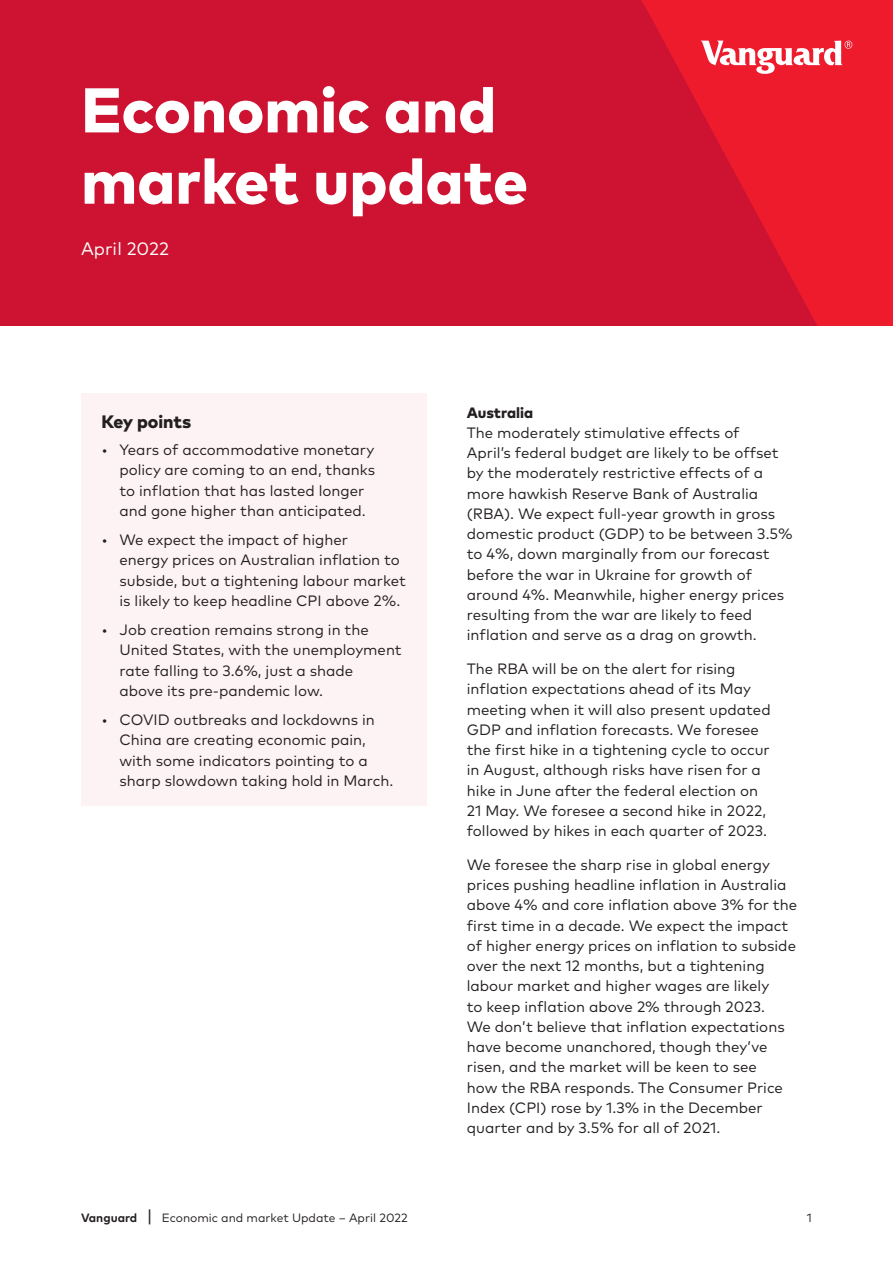
<style>
.page{position:relative;width:893px;height:1263px;background:#fff}
.page>*{position:absolute;margin:0;border:0;box-sizing:border-box;transform-origin:0 0}
.t1{font:800 63px/71.2px "Mark Pro";color:#fff}
.t2{font:18px "Mark Pro";color:#fff}
.Key_Points{font:800 18px "Mark Pro";color:#231f20}
.Body{font:15px/20.2px "Mark Pro";color:#231f20}
.Body_Heading{font:800 15px "Mark Pro";color:#231f20}
.t3{font:12px "Mark Pro";color:#231f20}
.s1{font-weight:700}
.s2{font-size:18px}
</style>
<div class="page">
<svg style="left:0;top:0;width:893px;height:326px;background:#d21430"></svg>
<svg style="left:701px;top:41px;width:151px;height:33px"></svg>
<div style="left:81px;top:394px;width:345px;height:412px;background:#fdf3f4"></div>
<h1 class="t1" style="left:81px;top:69px;width:448px">Economic and market update</h1>
<p class="t2" style="left:81px;top:235px;width:89px">April 2022</p>
<p class="Key_Points" style="left:101px;top:408px;width:91px">Key points</p>
<p class="Body" style="left:119px;top:439px;width:257px;text-indent:-18px">• Years of accommodative monetary policy are coming to an end, thanks to inflation that has lasted longer and gone higher than anticipated.</p>
<p class="Body" style="left:119px;top:529px;width:288px;text-indent:-18px">• We expect the impact of higher<br>energy prices on Australian inflation to subside, but a tightening labour market is likely to keep headline CPI above 2%.</p>
<p class="Body" style="left:119px;top:619px;width:284px;text-indent:-18px">• Job creation remains strong in the United States, with the unemployment rate falling to 3.6%, just a shade<br>above its pre-pandemic low.</p>
<p class="Body" style="left:119px;top:709px;width:276px;text-indent:-18px">• COVID outbreaks and lockdowns in China are creating economic pain, with some indicators pointing to a sharp slowdown taking hold in March.</p>
<p class="Body_Heading" style="left:467px;top:401px;width:68px">Australia</p>
<p class="Body" style="left:467px;top:421px;width:327px">The moderately stimulative effects of<br>April’s federal budget are likely to be offset by the moderately restrictive effects of a more hawkish Reserve Bank of Australia (RBA). We expect full-year growth in gross domestic product (GDP) to be between 3.5% to 4%, down marginally from our forecast before the war in Ukraine for growth of around 4%. Meanwhile, higher energy prices resulting from the war are likely to feed inflation and serve as a drag on growth.</p>
<p class="Body" style="left:467px;top:657px;width:305px">The RBA will be on the alert for rising inflation expectations ahead of its May meeting when it will also present updated GDP and inflation forecasts. We foresee the first hike in a tightening cycle to occur in August, although risks have risen for a hike in June after the federal election on 21 May. We foresee a second hike in 2022, followed by hikes in each quarter of 2023.</p>
<p class="Body" style="left:467px;top:853px;width:332px">We foresee the sharp rise in global energy prices pushing headline inflation in Australia above 4% and core inflation above 3% for the first time in a decade. We expect the impact of higher energy prices on inflation to subside over the next 12 months, but a tightening labour market and higher wages are likely<br>to keep inflation above 2% through 2023.<br>We don’t believe that inflation expectations have become unanchored, though they’ve risen, and the market will be keen to see<br>how the RBA responds. The Consumer Price Index (CPI) rose by 1.3% in the December quarter and by 3.5% for all of 2021.</p>
<p class="t3" style="left:81px;top:1209px;width:328px"><span class="s1">Vanguard</span> <span class="s2">|</span> Economic and market Update – April 2022</p>
<p class="t3" style="left:807px;top:1209px;width:7px">1</p>
</div>
